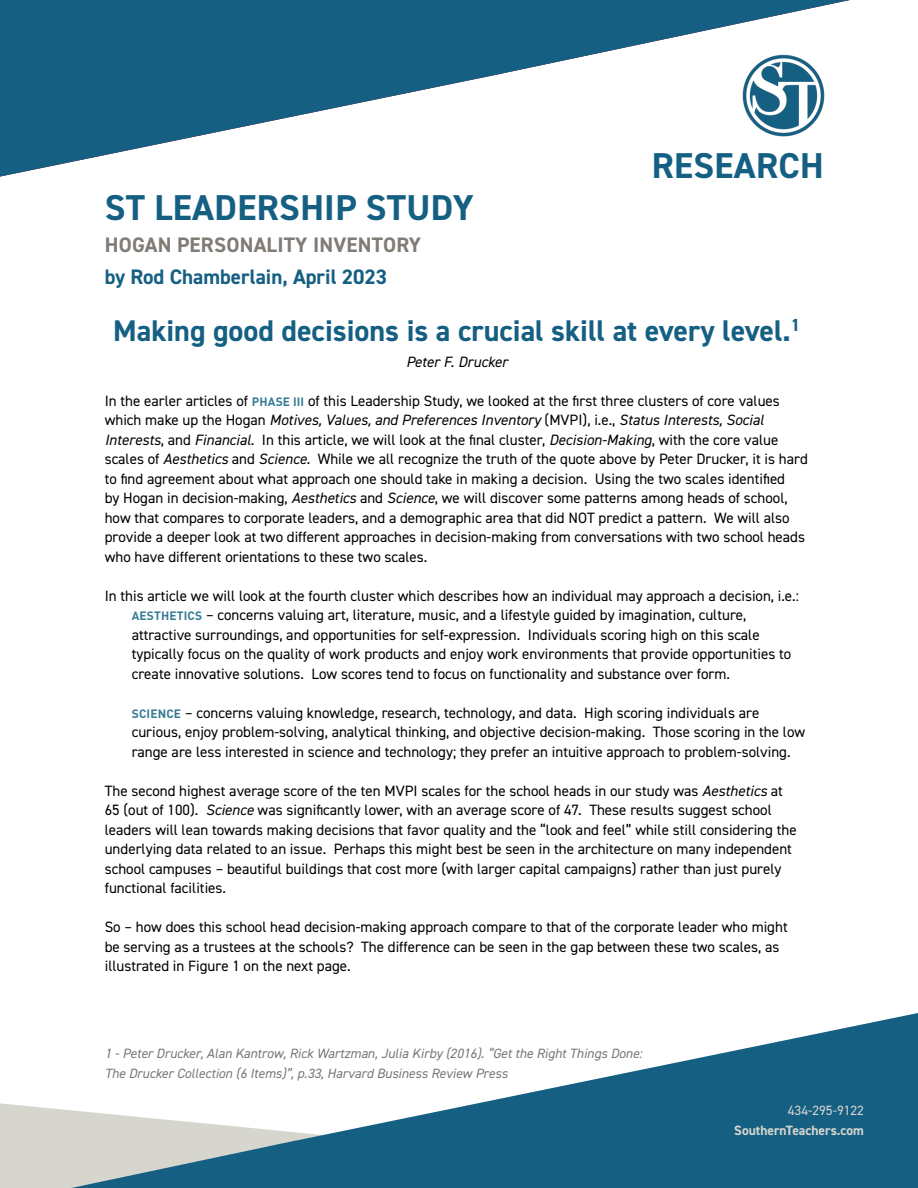
<style>
.page{position:relative;width:918px;height:1188px;background:#fff}
.page>*{position:absolute;margin:0;border:0;box-sizing:border-box;transform-origin:0 0}
.t1{font:700 36px "DIN2014";letter-spacing:.01em;color:#155f83}
.t2{font:700 30px "DIN2014";color:#155f83}
.t3{font:700 21px "DIN2014";color:#155f83}
.t4{font:700 21px "DIN2014";letter-spacing:.01em;color:#817b76}
.t5{font:15px/19.5px "DIN2014";color:#000}
.t6{font:italic 15px "DIN2014";color:#000}
.t7{font:italic 13.5px/19.5px "DIN2014";color:#777}
.t8{font:700 13.5px "DIN2014";color:#d6d6ce}
.t9{font:13.5px "DIN2014";color:#d6d6ce}
.s1{font-family:"DINOT";font-weight:700;font-size:12px;color:#367c96}
.s2{font-style:italic}
</style>
<div class="page">
<div style="left:0;top:1103px;width:71px;height:85px;background:#d6d6ce"></div>
<svg style="left:71px;top:1013px;width:847px;height:175px;fill:#1d6487"></svg>
<svg style="left:0;top:0;width:850px;height:177px;fill:#155f83"></svg>
<img style="left:743px;top:55px;width:81px;height:81px">
<h1 class="t1" style="left:105px;top:184px;width:370px">ST LEADERSHIP STUDY</h1>
<h1 class="t1" style="left:652px;top:142px;width:174px">RESEARCH</h1>
<h3 class="t4" style="left:105px;top:230px;width:318px">HOGAN PERSONALITY INVENTORY</h3>
<h3 class="t3" style="left:105px;top:263px;width:284px">by Rod Chamberlain, April 2023</h3>
<h2 class="t2" style="left:113px;top:310px;width:689px">Making good decisions is a crucial skill at every level.<sup>1</sup></h2>
<p class="t6" style="left:406px;top:352px;width:103px">Peter F. Drucker</p>
<p class="t5" style="left:105px;top:391px;width:705px">In the earler articles of <span class="s1">PHASE III</span> of this Leadership Study, we looked at the first three clusters of core values which make up the Hogan <span class="s2">Motives, Values, and Preferences Inventory</span> (MVPI), i.e., <span class="s2">Status Interests, Social Interests</span>, and <span class="s2">Financial</span>. In this article, we will look at the final cluster, <span class="s2">Decision-Making</span>, with the core value scales of <span class="s2">Aesthetics</span> and <span class="s2">Science</span>. While we all recognize the truth of the quote above by Peter Drucker, it is hard to find agreement about what approach one should take in making a decision. Using the two scales identified<br>by Hogan in decision-making, <span class="s2">Aesthetics</span> and <span class="s2">Science</span>, we will discover some patterns among heads of school, how that compares to corporate leaders, and a demographic area that did NOT predict a pattern. We will also provide a deeper look at two different approaches in decision-making from conversations with two school heads who have different orientations to these two scales.</p>
<p class="t5" style="left:132px;top:586px;width:669px;text-indent:-27px">In this article we will look at the fourth cluster which describes how an individual may approach a decision, i.e.:<br><span class="s1">AESTHETICS</span> – concerns valuing art, literature, music, and a lifestyle guided by imagination, culture, attractive surroundings, and opportunities for self-expression. Individuals scoring high on this scale typically focus on the quality of work products and enjoy work environments that provide opportunities to create innovative solutions. Low scores tend to focus on functionality and substance over form.</p>
<p class="t5" style="left:132px;top:703px;width:675px"><span class="s1">SCIENCE</span> – concerns valuing knowledge, research, technology, and data. High scoring individuals are curious, enjoy problem-solving, analytical thinking, and objective decision-making. Those scoring in the low range are less interested in science and technology; they prefer an intuitive approach to problem-solving.</p>
<p class="t5" style="left:105px;top:781px;width:693px">The second highest average score of the ten MVPI scales for the school heads in our study was <span class="s2">Aesthetics</span> at 65 (out of 100). <span class="s2">Science</span> was significantly lower, with an average score of 47. These results suggest school leaders will lean towards making decisions that favor quality and the “look and feel” while still considering the underlying data related to an issue. Perhaps this might best be seen in the architecture on many independent school campuses – beautiful buildings that cost more (with larger capital campaigns) rather than just purely functional facilities.</p>
<p class="t5" style="left:105px;top:917px;width:684px">So – how does this school head decision-making approach compare to that of the corporate leader who might be serving as a trustees at the schools? The difference can be seen in the gap between these two scales, as illustrated in Figure 1 on the next page.</p>
<p class="t7" style="left:105px;top:1043px;width:539px">1 - Peter Drucker, Alan Kantrow, Rick Wartzman, Julia Kirby (2016). “Get the Right Things Done:<br>The Drucker Collection (6 Items)”, p.33, Harvard Business Review Press</p>
<p class="t9" style="left:788px;top:1102px;width:78px">434-295-9122</p>
<p class="t8" style="left:734px;top:1121px;width:131px">SouthernTeachers.com</p>
</div>
